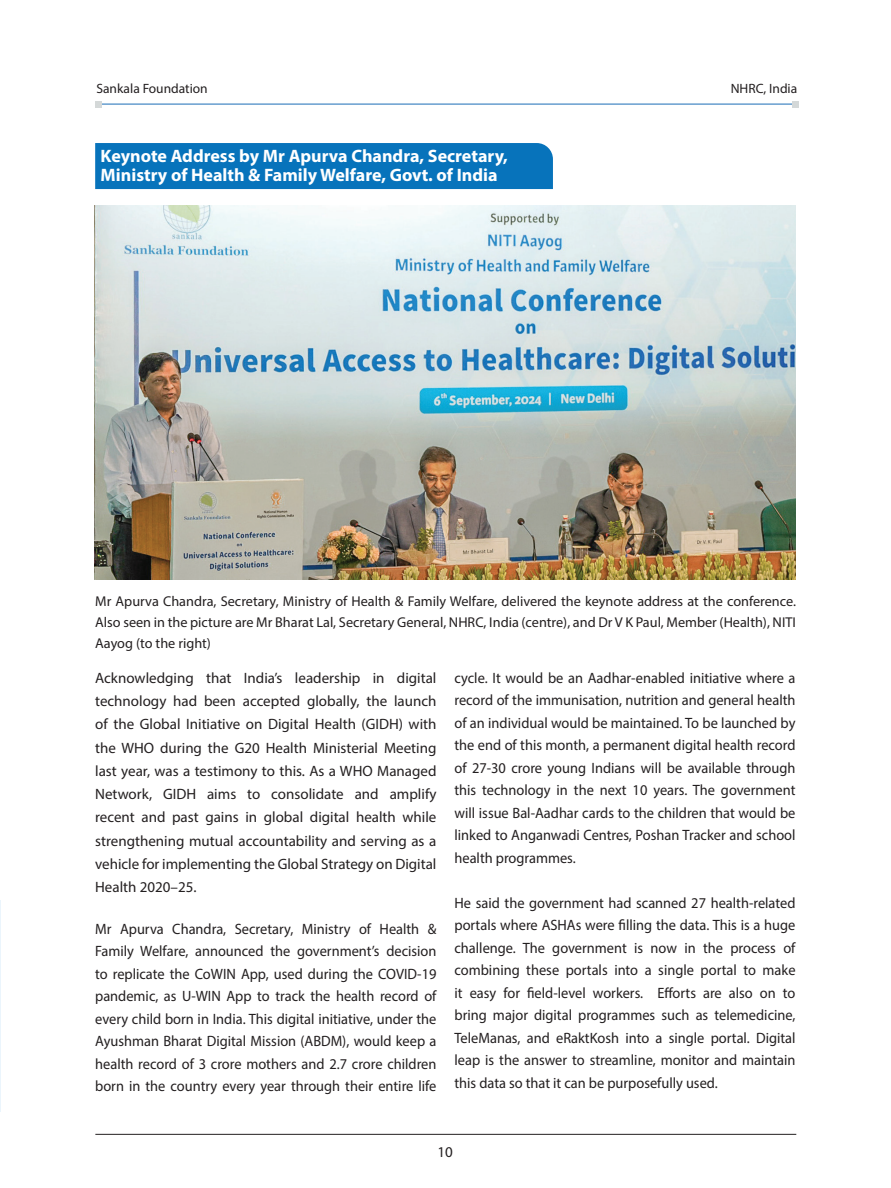
<style>
.page{position:relative;width:891px;height:1188px;background:#fff}
.page>*{position:absolute;margin:0;border:0;box-sizing:border-box;transform-origin:0 0}
.t1{font:700 18px/19.5px "Myriad Pro";color:#fff}
.t2{font:15px/22.5px "Myriad Pro";color:#231f20;text-align:justify;scale:.96 1}
.t3{font:15px/23.2px "Myriad Pro";color:#231f20;text-align:justify}
.t4{font:14.25px/21px "Myriad Pro";color:#231f20;text-align:justify}
.t5{font:13.5px "Myriad Pro";color:#231f20}
</style>
<div class="page">
<div style="left:95px;top:143px;width:458px;height:46px;background:#0773bb"></div>
<hr style="left:95px;top:1134px;width:701px;height:1px;background:#231f20">
<svg style="left:0;top:901px;width:1px;height:211px"></svg>
<hr style="left:96px;top:104px;width:701px;height:1px;background:#1a6cb6">
<svg style="left:95px;top:101px;width:6px;height:6px"></svg>
<div style="left:792px;top:101px;width:7px;height:6px;background:#d4d8d8"></div>
<img style="left:95px;top:205px;width:701px;height:374px">
<p class="t5" style="left:96px;top:81px;width:113px">Sankala Foundation</p>
<p class="t5" style="left:731px;top:81px;width:68px">NHRC, India</p>
<p class="t1" style="left:101px;top:145px;width:409px">Keynote Address by Mr Apurva Chandra, Secretary,<br>Ministry of Health &amp; Family Welfare, Govt. of India</p>
<p class="t4" style="left:95px;top:590px;width:702px">Mr Apurva Chandra, Secretary, Ministry of Health &amp; Family Welfare, delivered the keynote address at the conference.<br>Also seen in the picture are Mr Bharat Lal, Secretary General, NHRC, India (centre), and Dr V K Paul, Member (Health), NITI Aayog (to the right)</p>
<p class="t3" style="left:95px;top:666px;width:343px">Acknowledging that India’s leadership in digital technology had been accepted globally, the launch of the Global Initiative on Digital Health (GIDH) with the WHO during the G20 Health Ministerial Meeting last year, was a testimony to this. As a WHO Managed Network, GIDH aims to consolidate and amplify recent and past gains in global digital health while strengthening mutual accountability and serving as a vehicle for implementing the Global Strategy on Digital Health 2020–25.</p>
<p class="t2" style="left:454px;top:666px;width:357px">cycle. It would be an Aadhar-enabled initiative where a record of the immunisation, nutrition and general health of an individual would be maintained. To be launched by the end of this month, a permanent digital health record of 27-30 crore young Indians will be available through this technology in the next 10 years. The government will issue Bal-Aadhar cards to the children that would be linked to Anganwadi Centres, Poshan Tracker and school health programmes.</p>
<p class="t2" style="left:454px;top:891px;width:357px">He said the government had scanned 27 health-related portals where ASHAs were filling the data. This is a huge challenge. The government is now in the process of combining these portals into a single portal to make it easy for field-level workers. Efforts are also on to bring major digital programmes such as telemedicine, TeleManas, and eRaktKosh into a single portal. Digital leap is the answer to streamline, monitor and maintain this data so that it can be purposefully used.</p>
<p class="t2" style="left:95px;top:917px;width:357px">Mr Apurva Chandra, Secretary, Ministry of Health &amp; Family Welfare, announced the government’s decision to replicate the CoWIN App, used during the COVID-19 pandemic, as U-WIN App to track the health record of every child born in India. This digital initiative, under the Ayushman Bharat Digital Mission (ABDM), would keep a health record of 3 crore mothers and 2.7 crore children born in the country every year through their entire life</p>
<p class="t3" style="left:437px;top:1140px;width:17px">10</p>
</div>
